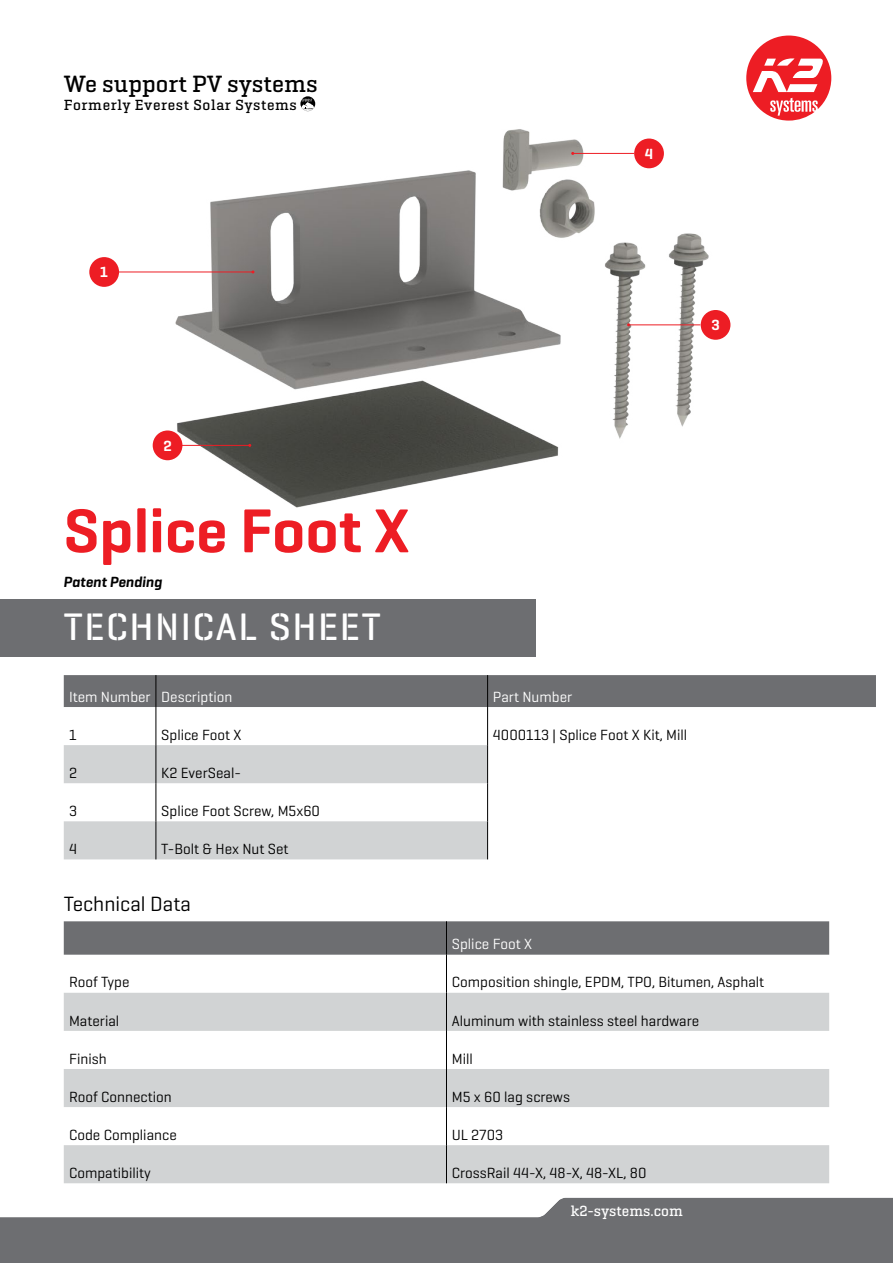
<style>
.page{position:relative;width:893px;height:1263px;background:#fff}
.page>*{position:absolute;margin:0;border:0;box-sizing:border-box;transform-origin:0 0}
.t1{font:600 63px "K2 Geogrotesque";color:#ed1d24}
.t2{font:500 39px "K2 Geogrotesque Stencil B";letter-spacing:.04em;color:#fff}
.t3{font:500 24px "K2 Geogrotesque Slab";color:#000}
.t4{font:21px "K2 Geogrotesque";color:#000}
.t5{font:15px "K2 Geogrotesque";color:#000}
.t6{font:15px "K2 Geogrotesque";color:#fff}
.t7{font:500 15px "K2 Geogrotesque Slab";letter-spacing:.04em;color:#000}
.t8{font:500 15px "K2 Geogrotesque Slab";color:#fff}
.t9{font:italic 600 15px "K2 Geogrotesque";color:#000}
.t10{font:600 15px "K2 Geogrotesque";color:#fff}
</style>
<div class="page">
<img style="left:119px;top:129px;width:612px;height:379px">
<div style="left:0;top:1218px;width:893px;height:45px;background:#6d6e71"></div>
<svg style="left:746px;top:36px;width:85px;height:85px"></svg>
<svg style="left:300px;top:96px;width:15px;height:15px"></svg>
<div style="left:0;top:599px;width:536px;height:57px;background:#6d6e71"></div>
<svg style="left:0;top:1197px;width:893px;height:21px"></svg>
<div style="left:89px;top:257px;width:30px;height:30px;background:#ed1d24;border-radius:50%"></div>
<hr style="left:110px;top:272px;width:143px;height:1px;background:#ed1d24">
<div style="left:701px;top:310px;width:29px;height:30px;background:#ed1d24;border-radius:50%"></div>
<hr style="left:629px;top:324px;width:71px;height:1px;background:#ed1d24">
<div style="left:64px;top:675px;width:812px;height:32px;background:#6d6e71"></div>
<svg style="left:64px;top:745px;width:423px;height:114px;fill:#d1d3d4"></svg>
<hr style="left:156px;top:675px;width:1px;height:32px;background:#000">
<hr style="left:487px;top:675px;width:1px;height:32px;background:#000">
<hr style="left:156px;top:707px;width:1px;height:38px;background:#000">
<hr style="left:487px;top:707px;width:1px;height:38px;background:#000">
<hr style="left:156px;top:745px;width:1px;height:38px;background:#000">
<hr style="left:487px;top:745px;width:1px;height:38px;background:#000">
<hr style="left:156px;top:783px;width:1px;height:38px;background:#000">
<hr style="left:487px;top:783px;width:1px;height:38px;background:#000">
<hr style="left:156px;top:821px;width:1px;height:38px;background:#000">
<hr style="left:487px;top:821px;width:1px;height:38px;background:#000">
<div style="left:64px;top:921px;width:765px;height:34px;background:#6d6e71"></div>
<svg style="left:64px;top:993px;width:765px;height:190px;fill:#d1d3d4"></svg>
<hr style="left:446px;top:921px;width:1px;height:34px;background:#000">
<hr style="left:446px;top:955px;width:1px;height:38px;background:#000">
<hr style="left:446px;top:993px;width:1px;height:38px;background:#000">
<hr style="left:446px;top:1031px;width:1px;height:38px;background:#000">
<hr style="left:446px;top:1069px;width:1px;height:38px;background:#000">
<hr style="left:446px;top:1107px;width:1px;height:38px;background:#000">
<hr style="left:446px;top:1145px;width:1px;height:38px;background:#000">
<div style="left:634px;top:139px;width:30px;height:29px;background:#ed1d24;border-radius:50%"></div>
<hr style="left:573px;top:153px;width:61px;height:1px;background:#ed1d24">
<div style="left:153px;top:430px;width:29px;height:30px;background:#ed1d24;border-radius:50%"></div>
<hr style="left:177px;top:445px;width:73px;height:1px;background:#ed1d24">
<h3 class="t3" style="left:64px;top:69px;width:255px">We support PV systems</h3>
<p class="t7" style="left:64px;top:96px;width:235px">Formerly Everest Solar Systems</p>
<p class="t10" style="left:100px;top:263px;width:9px">1</p>
<p class="t10" style="left:645px;top:144px;width:10px">4</p>
<p class="t10" style="left:711px;top:316px;width:10px">3</p>
<p class="t10" style="left:163px;top:436px;width:10px">2</p>
<h1 class="t1" style="left:64px;top:492px;width:347px">Splice Foot X</h1>
<p class="t9" style="left:64px;top:573px;width:100px">Patent Pending</p>
<h2 class="t2" style="left:64px;top:602px;width:318px">TECHNICAL SHEET</h2>
<p class="t6" style="left:69px;top:687px;width:165px">Item Number Description</p>
<p class="t6" style="left:493px;top:687px;width:81px">Part Number</p>
<p class="t5" style="left:69px;top:725px;width:9px">1</p>
<p class="t5" style="left:161px;top:725px;width:82px">Splice Foot X</p>
<p class="t5" style="left:493px;top:725px;width:196px">4000113 | Splice Foot X Kit, Mill</p>
<p class="t5" style="left:69px;top:763px;width:10px">2</p>
<p class="t5" style="left:161px;top:763px;width:81px">K2 EverSeal-</p>
<p class="t5" style="left:69px;top:801px;width:10px">3</p>
<p class="t5" style="left:161px;top:801px;width:160px">Splice Foot Screw, M5x60</p>
<p class="t5" style="left:69px;top:840px;width:9px">4</p>
<p class="t5" style="left:161px;top:840px;width:129px">T-Bolt &amp; Hex Nut Set</p>
<h3 class="t4" style="left:64px;top:891px;width:129px">Technical Data</h3>
<p class="t6" style="left:452px;top:935px;width:82px">Splice Foot X</p>
<p class="t5" style="left:69px;top:973px;width:62px">Roof Type</p>
<p class="t5" style="left:452px;top:973px;width:314px">Composition shingle, EPDM, TPO, Bitumen, Asphalt</p>
<p class="t5" style="left:69px;top:1011px;width:52px">Material</p>
<p class="t5" style="left:452px;top:1011px;width:249px">Aluminum with stainless steel hardware</p>
<p class="t5" style="left:69px;top:1049px;width:39px">Finish</p>
<p class="t5" style="left:452px;top:1049px;width:22px">Mill</p>
<p class="t5" style="left:69px;top:1087px;width:104px">Roof Connection</p>
<p class="t5" style="left:452px;top:1087px;width:120px">M5 x 60 lag screws</p>
<p class="t5" style="left:69px;top:1125px;width:109px">Code Compliance</p>
<p class="t5" style="left:452px;top:1125px;width:53px">UL 2703</p>
<p class="t5" style="left:69px;top:1163px;width:83px">Compatibility</p>
<p class="t5" style="left:452px;top:1163px;width:196px">CrossRail 44-X, 48-X, 48-XL, 80</p>
<p class="t8" style="left:571px;top:1201px;width:113px">k2-systems.com</p>
</div>
